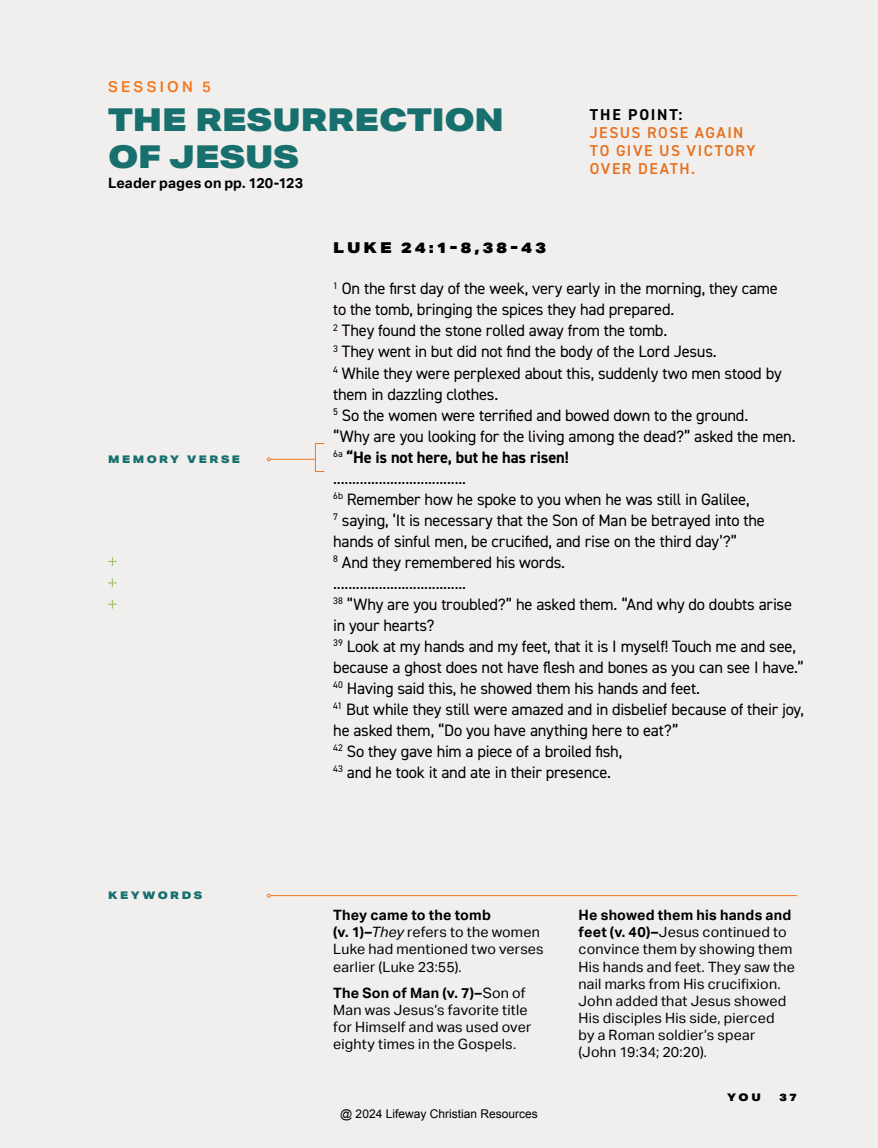
<style>
.page{position:relative;width:878px;height:1148px;background:#efecea}
.page>*{position:absolute;margin:0;border:0;box-sizing:border-box;transform-origin:0 0}
.t1{font:900 31.5px/37.5px "Aktiv Grotesk Ex";color:#17706e}
.t2{font:16.5px/21px "DIN2014";letter-spacing:-.015em;color:#000}
.t3{font:600 15.75px/18px "DIN2014";letter-spacing:.09em;color:#f47820}
.t4{font:700 15.75px "DIN2014";letter-spacing:.12em;color:#000}
.t5{font:900 15px "Aktiv Grotesk Ex";letter-spacing:.205em;color:#000}
.t6{font:600 15px "Aktiv Grotesk";letter-spacing:.215em;color:#f47820}
.t7{font:14.25px/17.1px "Aktiv Grotesk";letter-spacing:.015em;color:#000}
.t8{font:700 14.25px "Aktiv Grotesk";letter-spacing:.005em;color:#000}
.t9{font:12px "Arial";color:#000}
.t10{font:900 10.5px "Aktiv Grotesk Ex";letter-spacing:.24em;color:#17706e}
.t11{font:900 10.5px "Aktiv Grotesk Ex";color:#000}
.s1{font-weight:700}
.s2{font-style:italic}
</style>
<div class="page">
<svg style="left:108px;top:557px;width:9px;height:51px"></svg>
<div style="left:315px;top:443px;width:10px;height:29px;border:1px solid #f47820"></div>
<hr style="left:270px;top:459px;width:45px;height:1px;background:#f47820">
<svg style="left:267px;top:457px;width:4px;height:4px"></svg>
<hr style="left:270px;top:895px;width:526px;height:1px;background:#f47820">
<svg style="left:267px;top:893px;width:4px;height:4px"></svg>
<p class="t6" style="left:108px;top:78px;width:104px">SESSION 5</p>
<h1 class="t1" style="left:108px;top:100px;width:397px">THE RESURRECTION<br>OF JESUS</h1>
<p class="t8" style="left:108px;top:174px;width:197px">Leader pages on pp. 120-123</p>
<p class="t4" style="left:590px;top:104px;width:94px">THE POINT:</p>
<p class="t3" style="left:590px;top:123px;width:167px">JESUS ROSE AGAIN<br>TO GIVE US VICTORY<br>OVER DEATH.</p>
<p class="t10" style="left:108px;top:452px;width:134px">MEMORY VERSE</p>
<p class="t10" style="left:108px;top:888px;width:96px">KEYWORDS</p>
<p class="t5" style="left:333px;top:238px;width:214px">LUKE 24:1-8,38-43</p>
<p class="t2" style="left:333px;top:278px;width:472px"><sup>1</sup> On the first day of the week, very early in the morning, they came<br>to the tomb, bringing the spices they had prepared.<br><sup>2</sup> They found the stone rolled away from the tomb.<br><sup>3</sup> They went in but did not find the body of the Lord Jesus.<br><sup>4</sup> While they were perplexed about this, suddenly two men stood by them in dazzling clothes.<br><sup>5</sup> So the women were terrified and bowed down to the ground.<br>“Why are you looking for the living among the dead?” asked the men.<br><sup>6a</sup> <span class="s1">“He is not here, but he has risen!<br></span>...................................<br><sup>6b</sup> Remember how he spoke to you when he was still in Galilee,<br><sup>7</sup> saying, ‘It is necessary that the Son of Man be betrayed into the hands of sinful men, be crucified, and rise on the third day’?”<br><sup>8</sup> And they remembered his words.<br>...................................<br><sup>38</sup> “Why are you troubled?” he asked them. “And why do doubts arise in your hearts?<br><sup>39</sup> Look at my hands and my feet, that it is I myself! Touch me and see, because a ghost does not have flesh and bones as you can see I have.” <sup>40</sup> Having said this, he showed them his hands and feet.<br><sup>41</sup> But while they still were amazed and in disbelief because of their joy, he asked them, “Do you have anything here to eat?”<br><sup>42</sup> So they gave him a piece of a broiled fish,<br><sup>43</sup> and he took it and ate in their presence.</p>
<p class="t7" style="left:333px;top:906px;width:212px"><span class="s1">They came to the tomb<br>(v. 1)–</span><span class="s2">They</span> refers to the women<br>Luke had mentioned two verses earlier (Luke 23:55).</p>
<p class="t7" style="left:333px;top:984px;width:200px"><span class="s1">The Son of Man (v. 7)–</span>Son of<br>Man was Jesus’s favorite title for Himself and was used over eighty times in the Gospels.</p>
<p class="t9" style="left:340px;top:1106px;width:199px">@ 2024 Lifeway Christian Resources</p>
<p class="t7" style="left:578px;top:906px;width:218px"><span class="s1">He showed them his hands and feet (v. 40)–</span>Jesus continued to convince them by showing them<br>His hands and feet. They saw the nail marks from His crucifixion.<br>John added that Jesus showed<br>His disciples His side, pierced<br>by a Roman soldier’s spear (John 19:34; 20:20).</p>
<p class="t11" style="left:727px;top:1090px;width:35px">YOU</p>
<p class="t11" style="left:779px;top:1090px;width:19px">3 7</p>
</div>
